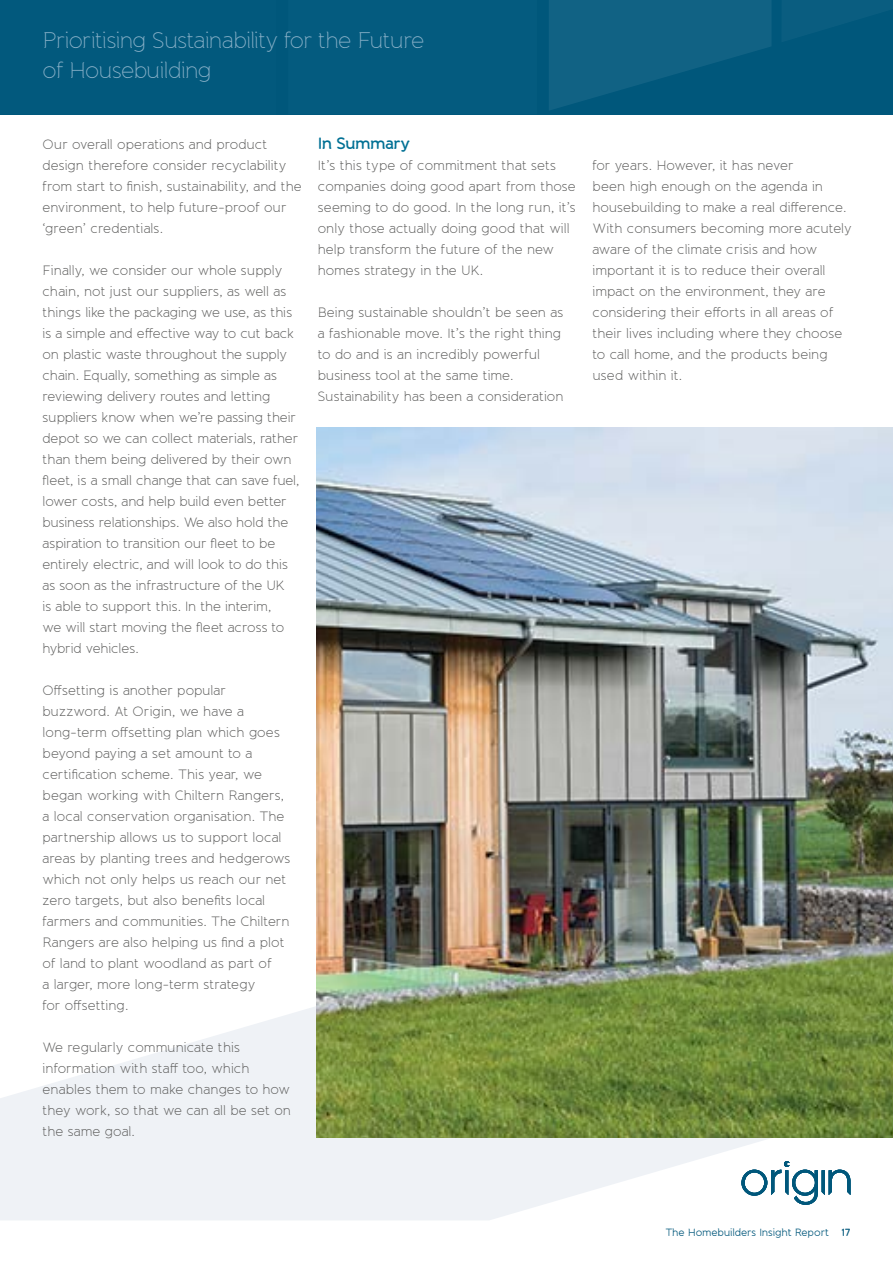
<style>
.page{position:relative;width:893px;height:1263px;background:#fff}
.page>*{position:absolute;margin:0;border:0;box-sizing:border-box;transform-origin:0 0}
.t1{font:200 22.5px/30px "Banda";letter-spacing:-.03em;color:#8bb2c9}
.t2{font:600 16.5px "Banda";letter-spacing:-.04em;color:#007094}
.t3{font:300 13.5px/21px "Banda";letter-spacing:-.005em;color:#575756}
.t4{font:10.5px "Banda";letter-spacing:-.015em;color:#00577b}
.s1{font-weight:600}
</style>
<div class="page">
<img style="left:317px;top:427px;width:576px;height:408px">
<img style="left:0;top:835px;width:893px;height:385px">
<svg style="left:741px;top:1161px;width:109px;height:44px"></svg>
<div style="left:0;top:0;width:893px;height:115px;background:#00577b"></div>
<svg style="left:549px;top:0;width:222px;height:110px"></svg>
<h1 class="t1" style="left:43px;top:25px;width:384px">Prioritising Sustainability for the Future of Housebuilding</h1>
<p class="t3" style="left:43px;top:133px;width:261px">Our overall operations and product design therefore consider recyclability from start to finish, sustainability, and the environment, to help future-proof our ‘green’ credentials.</p>
<p class="t3" style="left:43px;top:259px;width:259px">Finally, we consider our whole supply chain, not just our suppliers, as well as things like the packaging we use, as this is a simple and effective way to cut back on plastic waste throughout the supply chain. Equally, something as simple as reviewing delivery routes and letting suppliers know when we’re passing their depot so we can collect materials, rather than them being delivered by their own fleet, is a small change that can save fuel, lower costs, and help build even better business relationships. We also hold the aspiration to transition our fleet to be entirely electric, and will look to do this as soon as the infrastructure of the UK<br>is able to support this. In the interim,<br>we will start moving the fleet across to hybrid vehicles.</p>
<p class="t3" style="left:43px;top:679px;width:249px">Offsetting is another popular buzzword. At Origin, we have a long-term offsetting plan which goes beyond paying a set amount to a certification scheme. This year, we began working with Chiltern Rangers, a local conservation organisation. The partnership allows us to support local areas by planting trees and hedgerows which not only helps us reach our net zero targets, but also benefits local farmers and communities. The Chiltern Rangers are also helping us find a plot of land to plant woodland as part of<br>a larger, more long-term strategy<br>for offsetting.</p>
<p class="t3" style="left:43px;top:1036px;width:250px">We regularly communicate this information with staff too, which enables them to make changes to how they work, so that we can all be set on the same goal.</p>
<p class="t2" style="left:318px;top:133px;width:94px">In Summary</p>
<p class="t3" style="left:318px;top:154px;width:259px">It’s this type of commitment that sets companies doing good apart from those seeming to do good. In the long run, it’s only those actually doing good that will help transform the future of the new homes strategy in the UK.</p>
<p class="t3" style="left:318px;top:301px;width:247px">Being sustainable shouldn’t be seen as a fashionable move. It’s the right thing to do and is an incredibly powerful business tool at the same time.<br>Sustainability has been a consideration</p>
<p class="t3" style="left:592px;top:154px;width:261px">for years. However, it has never<br>been high enough on the agenda in housebuilding to make a real difference.<br>With consumers becoming more acutely aware of the climate crisis and how important it is to reduce their overall impact on the environment, they are considering their efforts in all areas of their lives including where they choose to call home, and the products being used within it.</p>
<p class="t4" style="left:665px;top:1226px;width:187px">The Homebuilders Insight Report <span class="s1">17</span></p>
</div>
